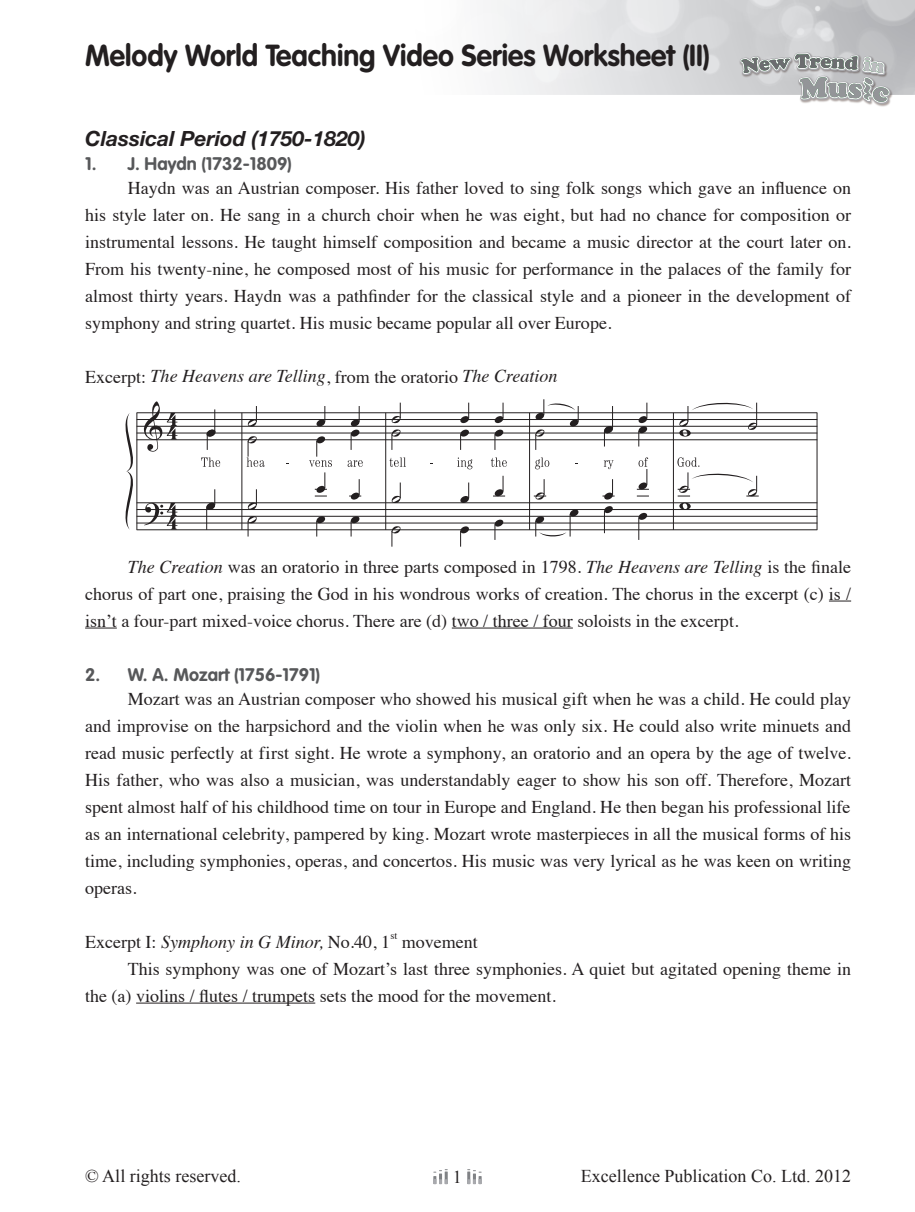
<style>
.page{position:relative;width:915px;height:1212px;background:#fff}
.page>*{position:absolute;margin:0;border:0;box-sizing:border-box;transform-origin:0 0}
._00_甲乙丙{font:700 30px "VAG Rounded";color:#231f20;scale:.95 1}
._04a_PeriodHeading{font:italic 700 21px "Helvetica Neue";color:#231f20}
._04_內文_18pt{font:18px/27px "Times";color:#231f20;text-align:justify}
._04_內文_18pt-2{font:italic 18px "Times";color:#231f20}
.紅版_齊頭{font:18px "Times New Roman";color:#231f20}
._04b_PeriodHeading下{font:700 18px "VAG Rounded";color:#57585a}
._04_內文_18pt-3{font:10.5px "Times";color:#231f20}
.s1{font-style:normal}
.s2{font-style:italic}
</style>
<div class="page">
<svg style="left:433px;top:1169px;width:14px;height:15px"></svg>
<svg style="left:467px;top:1169px;width:14px;height:15px"></svg>
<svg style="left:738px;top:51px;width:155px;height:56px"></svg>
<svg style="left:829px;top:600px;width:21px;height:1px"></svg>
<hr style="left:85px;top:627px;width:32px;height:1px;background:#231f20">
<hr style="left:451px;top:627px;width:121px;height:1px;background:#231f20">
<hr style="left:136px;top:1002px;width:179px;height:1px;background:#231f20">
<hr style="left:241px;top:413px;width:1px;height:117px;background:#231f20">
<hr style="left:385px;top:413px;width:1px;height:117px;background:#231f20">
<hr style="left:529px;top:413px;width:1px;height:117px;background:#231f20">
<hr style="left:673px;top:413px;width:1px;height:117px;background:#231f20">
<hr style="left:816px;top:413px;width:1px;height:117px;background:#231f20">
<hr style="left:136px;top:412px;width:681px;height:1px;background:#231f20">
<hr style="left:136px;top:419px;width:681px;height:1px;background:#231f20">
<hr style="left:136px;top:426px;width:681px;height:1px;background:#231f20">
<hr style="left:136px;top:433px;width:681px;height:1px;background:#231f20">
<hr style="left:136px;top:439px;width:681px;height:1px;background:#231f20">
<hr style="left:136px;top:502px;width:681px;height:1px;background:#231f20">
<hr style="left:136px;top:509px;width:681px;height:1px;background:#231f20">
<hr style="left:136px;top:516px;width:681px;height:1px;background:#231f20">
<hr style="left:136px;top:523px;width:681px;height:1px;background:#231f20">
<hr style="left:136px;top:529px;width:681px;height:1px;background:#231f20">
<svg style="left:125px;top:401px;width:52px;height:129px"></svg>
<svg style="left:201px;top:457px;width:19px;height:10px"></svg>
<svg style="left:206px;top:409px;width:10px;height:41px"></svg>
<svg style="left:206px;top:489px;width:9px;height:41px"></svg>
<svg style="left:247px;top:406px;width:10px;height:21px"></svg>
<svg style="left:316px;top:406px;width:9px;height:20px"></svg>
<svg style="left:347px;top:460px;width:15px;height:7px"></svg>
<svg style="left:246px;top:436px;width:18px;height:31px"></svg>
<svg style="left:350px;top:406px;width:10px;height:44px"></svg>
<svg style="left:247px;top:489px;width:10px;height:20px"></svg>
<svg style="left:309px;top:436px;width:23px;height:61px"></svg>
<svg style="left:349px;top:479px;width:12px;height:21px"></svg>
<svg style="left:247px;top:516px;width:10px;height:20px"></svg>
<svg style="left:316px;top:516px;width:9px;height:20px"></svg>
<svg style="left:350px;top:516px;width:10px;height:20px"></svg>
<svg style="left:391px;top:403px;width:10px;height:20px"></svg>
<svg style="left:459px;top:403px;width:10px;height:20px"></svg>
<svg style="left:494px;top:403px;width:9px;height:20px"></svg>
<svg style="left:389px;top:457px;width:17px;height:10px"></svg>
<svg style="left:457px;top:457px;width:15px;height:12px"></svg>
<svg style="left:490px;top:457px;width:16px;height:10px"></svg>
<svg style="left:391px;top:429px;width:9px;height:21px"></svg>
<svg style="left:459px;top:430px;width:10px;height:20px"></svg>
<svg style="left:494px;top:430px;width:9px;height:20px"></svg>
<svg style="left:391px;top:482px;width:10px;height:21px"></svg>
<svg style="left:459px;top:482px;width:10px;height:21px"></svg>
<svg style="left:493px;top:476px;width:12px;height:21px"></svg>
<svg style="left:391px;top:526px;width:9px;height:21px"></svg>
<svg style="left:459px;top:526px;width:10px;height:21px"></svg>
<svg style="left:494px;top:520px;width:9px;height:20px"></svg>
<svg style="left:535px;top:457px;width:14px;height:12px"></svg>
<svg style="left:603px;top:460px;width:10px;height:9px"></svg>
<svg style="left:603px;top:406px;width:10px;height:40px"></svg>
<svg style="left:637px;top:403px;width:10px;height:43px"></svg>
<svg style="left:533px;top:479px;width:13px;height:21px"></svg>
<svg style="left:602px;top:479px;width:12px;height:21px"></svg>
<svg style="left:636px;top:496px;width:12px;height:1px"></svg>
<svg style="left:636px;top:457px;width:12px;height:33px"></svg>
<svg style="left:603px;top:506px;width:10px;height:27px"></svg>
<svg style="left:637px;top:513px;width:10px;height:27px"></svg>
<svg style="left:535px;top:510px;width:43px;height:27px"></svg>
<svg style="left:535px;top:399px;width:43px;height:51px"></svg>
<svg style="left:679px;top:402px;width:78px;height:35px"></svg>
<svg style="left:677px;top:457px;width:81px;height:52px"></svg>
<p class="_00_甲乙丙" style="left:85px;top:38px;width:659px">Melody World Teaching Video Series Worksheet (II)</p>
<p class="_04a_PeriodHeading" style="left:85px;top:125px;width:282px">Classical Period (1750-1820)</p>
<p class="_04b_PeriodHeading下" style="left:85px;top:153px;width:208px">1. J. Haydn (1732-1809)</p>
<p class="_04_內文_18pt" style="left:85px;top:172px;width:767px;text-indent:43px">Haydn was an Austrian composer. His father loved to sing folk songs which gave an influence on his style later on. He sang in a church choir when he was eight, but had no chance for composition or instrumental lessons. He taught himself composition and became a music director at the court later on.<br>From his twenty-nine, he composed most of his music for performance in the palaces of the family for almost thirty years. Haydn was a pathfinder for the classical style and a pioneer in the development of symphony and string quartet. His music became popular all over Europe.</p>
<p class="_04_內文_18pt-2" style="left:85px;top:361px;width:473px"><span class="s1">Excerpt:</span> The Heavens are Telling<span class="s1">, from the oratorio</span> The Creation</p>
<p class="_04_內文_18pt" style="left:85px;top:551px;width:767px;text-indent:43px"><span class="s2">The Creation</span> was an oratorio in three parts composed in 1798. <span class="s2">The Heavens are Telling</span> is the finale chorus of part one, praising the God in his wondrous works of creation. The chorus in the excerpt (c) is / isn’t a four-part mixed-voice chorus. There are (d) two / three / four soloists in the excerpt.</p>
<p class="_04b_PeriodHeading下" style="left:85px;top:664px;width:236px">2. W. A. Mozart (1756-1791)</p>
<p class="_04_內文_18pt" style="left:85px;top:683px;width:767px;text-indent:43px">Mozart was an Austrian composer who showed his musical gift when he was a child. He could play and improvise on the harpsichord and the violin when he was only six. He could also write minuets and read music perfectly at first sight. He wrote a symphony, an oratorio and an opera by the age of twelve.<br>His father, who was also a musician, was understandably eager to show his son off. Therefore, Mozart spent almost half of his childhood time on tour in Europe and England. He then began his professional life as an international celebrity, pampered by king. Mozart wrote masterpieces in all the musical forms of his time, including symphonies, operas, and concertos. His music was very lyrical as he was keen on writing operas.</p>
<p class="_04_內文_18pt-2" style="left:85px;top:926px;width:306px"><span class="s1">Excerpt I:</span> Symphony in G Minor, <span class="s1">No.40, 1</span></p>
<p class="_04_內文_18pt-3" style="left:390px;top:926px;width:8px">st</p>
<p class="_04_內文_18pt" style="left:401px;top:926px;width:77px">movement</p>
<p class="_04_內文_18pt" style="left:85px;top:953px;width:767px;text-indent:43px">This symphony was one of Mozart’s last three symphonies. A quiet but agitated opening theme in the (a) violins / flutes / trumpets sets the mood for the movement.</p>
<p class="紅版_齊頭" style="left:85px;top:1164px;width:157px">© All rights reserved.</p>
<p class="紅版_齊頭" style="left:453px;top:1164px;width:10px">1</p>
<p class="紅版_齊頭" style="left:580px;top:1164px;width:271px">Excellence Publication Co. Ltd. 2012</p>
</div>
